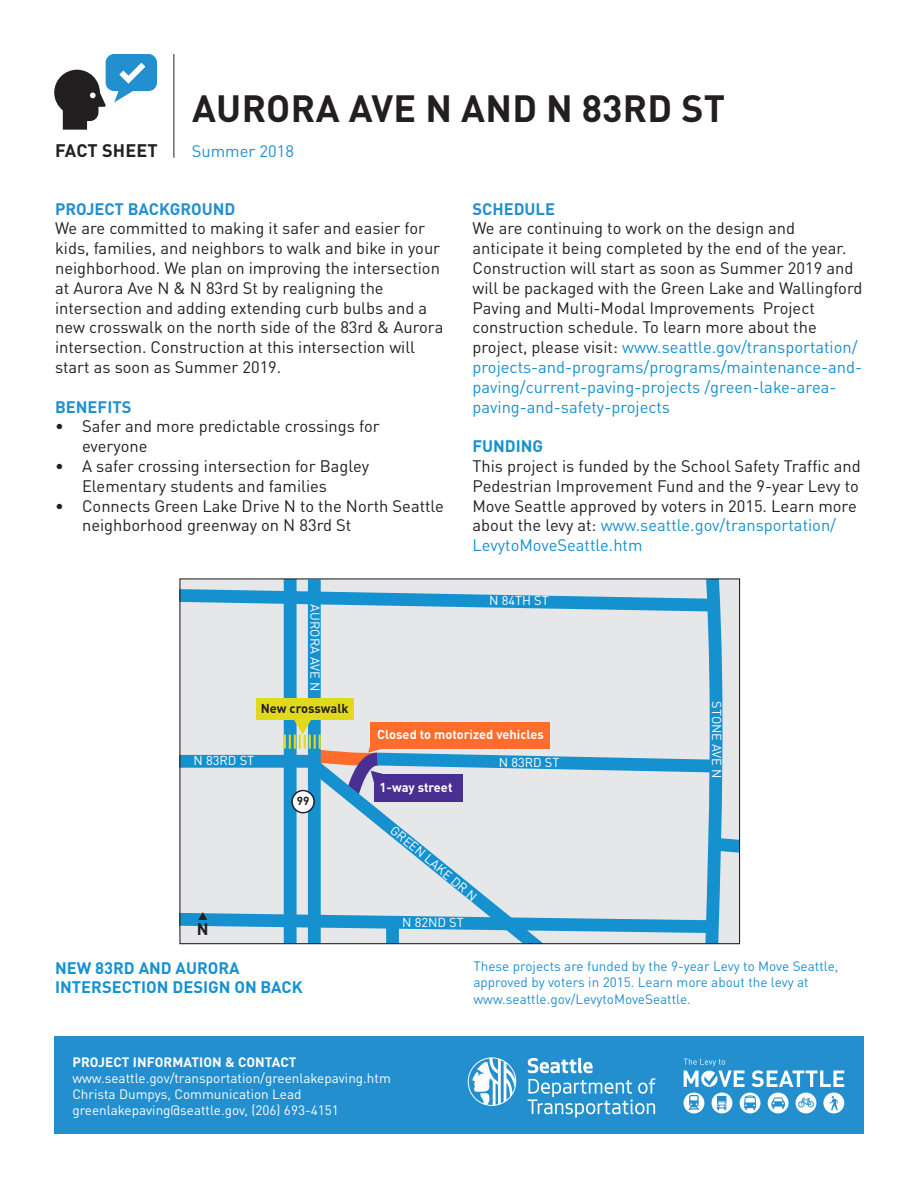
<style>
.page{position:relative;width:918px;height:1188px;background:#fff}
.page>*{position:absolute;margin:0;border:0;box-sizing:border-box;transform-origin:0 0}
.t1{font:700 37.5px "DIN Pro";letter-spacing:.01em;color:#231f20}
.t2{font:700 18px "DIN Pro";letter-spacing:.01em;color:#231f20}
.t3{font:700 16.65px "DIN Pro";color:#231f20}
.t4{font:16.5px/19.8px "DIN Pro";color:#231f20}
.t5{font:700 16.5px/19.8px "DIN Pro";color:#1691d0}
.t6{font:700 16.5px "DIN Pro";color:#238fcf}
.t7{font:16.5px "DIN Pro";color:#238fcf}
.t8{font:13.5px/16.2px "DIN Pro";color:#238fcf}
.t9{font:13.5px "DIN Pro";color:#fff}
.t10{font:700 13.5px "DIN Pro";letter-spacing:.01em;color:#fff}
.t11{font:12.75px "DIN Pro";color:#fff}
.t12{font:700 12.75px "DIN Pro";color:#fff}
.t13{font:700 12.75px "DIN Pro";color:#231f20}
.t14{font:700 11.7px "DIN Pro";color:#231f20}
.s1{color:#1691d0}
</style>
<div class="page">
<div style="left:54px;top:1037px;width:810px;height:97px;background:#238fcf"></div>
<svg style="left:54px;top:54px;width:103px;height:76px"></svg>
<hr style="left:174px;top:54px;width:1px;height:104px;background:#231f20">
<svg style="left:752px;top:1070px;width:92px;height:17px"></svg>
<div style="left:684px;top:1093px;width:20px;height:20px;background:#fff;border-radius:50%"></div>
<svg style="left:712px;top:1093px;width:20px;height:20px"></svg>
<div style="left:740px;top:1093px;width:21px;height:20px;background:#fff;border-radius:50%"></div>
<div style="left:768px;top:1093px;width:21px;height:20px;background:#fff;border-radius:50%"></div>
<div style="left:796px;top:1093px;width:20px;height:20px;background:#fff;border-radius:50%"></div>
<div style="left:823px;top:1093px;width:21px;height:20px;background:#fff;border-radius:50%"></div>
<svg style="left:688px;top:1095px;width:11px;height:15px"></svg>
<svg style="left:744px;top:1095px;width:12px;height:15px"></svg>
<svg style="left:771px;top:1097px;width:14px;height:12px"></svg>
<svg style="left:798px;top:1098px;width:16px;height:9px"></svg>
<svg style="left:829px;top:1096px;width:9px;height:15px"></svg>
<svg style="left:717px;top:1096px;width:9px;height:14px"></svg>
<svg style="left:684px;top:1059px;width:61px;height:28px"></svg>
<svg style="left:528px;top:1058px;width:127px;height:60px"></svg>
<svg style="left:472px;top:1058px;width:44px;height:47px"></svg>
<svg style="left:180px;top:579px;width:560px;height:365px;background:#c0d0da"></svg>
<p class="t1" style="left:192px;top:77px;width:535px">AURORA AVE N AND N 83RD ST</p>
<p class="t2" style="left:55px;top:136px;width:104px">FACT SHEET</p>
<p class="t7" style="left:192px;top:138px;width:104px">Summer 2018</p>
<p class="t6" style="left:55px;top:195px;width:182px">PROJECT BACKGROUND</p>
<p class="t4" style="left:55px;top:217px;width:390px">We are committed to making it safer and easier for kids, families, and neighbors to walk and bike in your neighborhood. We plan on improving the intersection at Aurora Ave N &amp; N 83rd St by realigning the intersection and adding extending curb bulbs and a new crosswalk on the north side of the 83rd &amp; Aurora intersection. Construction at this intersection will start as soon as Summer 2019.</p>
<p class="t6" style="left:55px;top:393px;width:78px">BENEFITS</p>
<p class="t4" style="left:82px;top:415px;width:299px;text-indent:-27px">• Safer and more predictable crossings for everyone</p>
<p class="t4" style="left:82px;top:454px;width:289px;text-indent:-27px">• A safer crossing intersection for Bagley<br>Elementary students and families</p>
<p class="t4" style="left:82px;top:494px;width:363px;text-indent:-27px">• Connects Green Lake Drive N to the North Seattle neighborhood greenway on N 83rd St</p>
<p class="t11" style="left:325px;top:604px;width:89px;rotate:90deg">AURORA AVE N</p>
<p class="t6" style="left:472px;top:195px;width:84px">SCHEDULE</p>
<p class="t4" style="left:472px;top:217px;width:392px">We are continuing to work on the design and anticipate it being completed by the end of the year.<br>Construction will start as soon as Summer 2019 and will be packaged with the Green Lake and Wallingford Paving and Multi-Modal Improvements Project construction schedule. To learn more about the project, please visit: <span class="s1">www.seattle.gov/transportation/ projects-and-programs/programs/maintenance-and&shy;paving/current-paving-projects /green-lake-area&shy;paving-and-safety-projects</span></p>
<p class="t5" style="left:472px;top:434px;width:72px">FUNDING</p>
<p class="t4" style="left:472px;top:454px;width:390px">This project is funded by the School Safety Traffic and Pedestrian Improvement Fund and the 9-year Levy to Move Seattle approved by voters in 2015. Learn more about the levy at: <span class="s1">www.seattle.gov/transportation/ LevytoMoveSeattle.htm</span></p>
<p class="t11" style="left:489px;top:591px;width:61px">N 84TH ST</p>
<p class="t13" style="left:261px;top:697px;width:89px">New crosswalk</p>
<p class="t11" style="left:194px;top:750px;width:62px">N 83RD ST</p>
<p class="t12" style="left:377px;top:724px;width:168px">Closed to motorized vehicles</p>
<p class="t11" style="left:499px;top:752px;width:62px">N 83RD ST</p>
<p class="t11" style="left:727px;top:701px;width:79px;rotate:90deg">STONE AVE N</p>
<p class="t12" style="left:380px;top:776px;width:74px">1-way street</p>
<p class="t14" style="left:297px;top:791px;width:14px">99</p>
<p class="t11" style="left:399px;top:821px;width:110px;rotate:40deg">GREEN LAKE DR N</p>
<p class="t3" style="left:197px;top:915px;width:13px">N</p>
<p class="t5" style="left:55px;top:956px;width:249px">NEW 83RD AND AURORA<br>INTERSECTION DESIGN ON BACK</p>
<p class="t11" style="left:402px;top:913px;width:63px">N 82ND ST</p>
<p class="t8" style="left:473px;top:957px;width:366px">These projects are funded by the 9-year Levy to Move Seattle, approved by voters in 2015. Learn more about the levy at www.seattle.gov/LevytoMoveSeattle.</p>
<p class="t10" style="left:72px;top:1051px;width:226px">PROJECT INFORMATION &amp; CONTACT</p>
<p class="t9" style="left:72px;top:1067px;width:320px">www.seattle.gov/transportation/greenlakepaving.htm</p>
<p class="t9" style="left:72px;top:1084px;width:231px">Christa Dumpys, Communication Lead</p>
<p class="t9" style="left:72px;top:1100px;width:268px">greenlakepaving@seattle.gov, (206) 693-4151</p>
</div>
